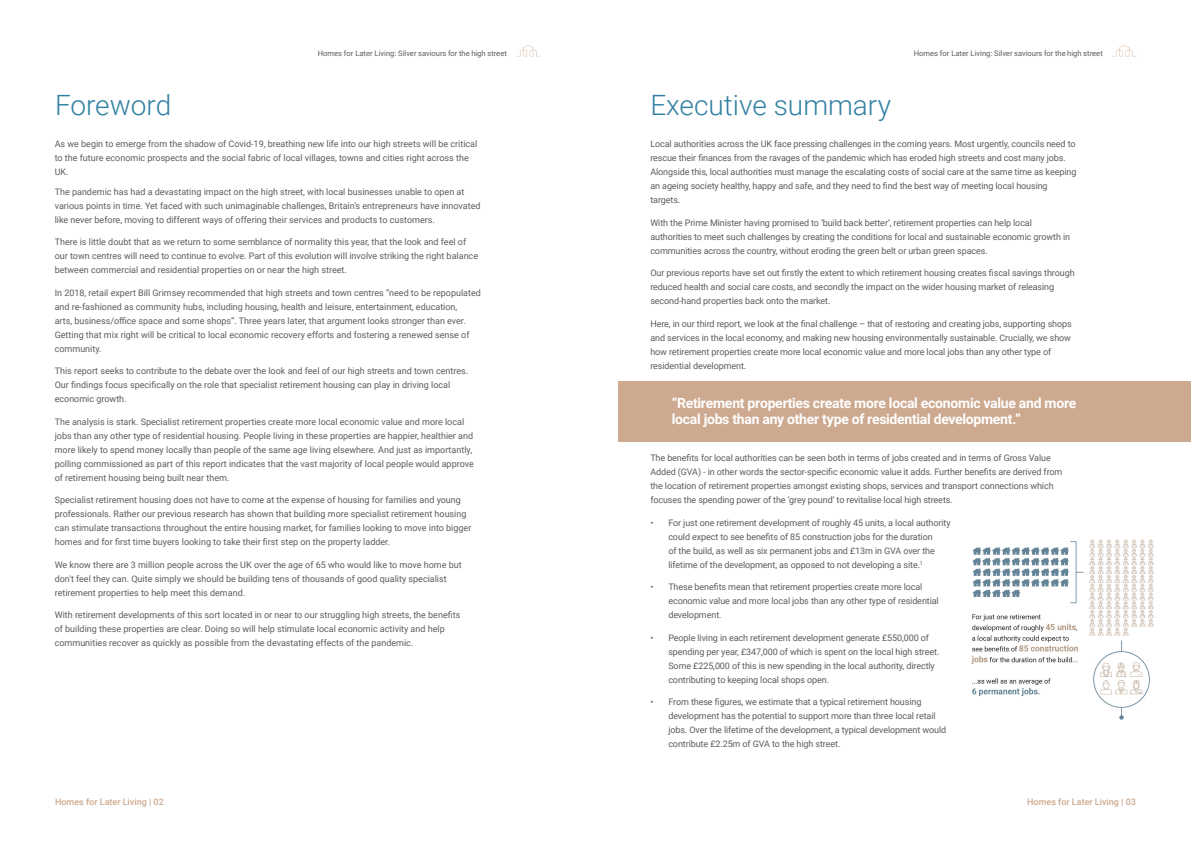
<style>
.page{position:relative;width:1191px;height:842px;background:#fff}
.page>*{position:absolute;margin:0;border:0;box-sizing:border-box;transform-origin:0 0}
.H3{font:300 28px "Roboto";color:#3180a2}
.H6{font:700 14px/16.8px "Roboto";letter-spacing:-.02em;color:#fff}
._9_Body_Text_Left{font:9px/14px "Roboto";letter-spacing:-.01em;color:#5f5b5b}
.H7{font:9px/14px "Roboto";color:#5f5b5b}
.t1{font:500 9px "Roboto";color:#cda98f}
.t2{font:7.6px "Roboto";color:#5f5b5b}
</style>
<div class="page">
<img style="left:516px;top:45px;width:25px;height:12px">
<img style="left:1112px;top:45px;width:25px;height:12px">
<div style="left:618px;top:381px;width:573px;height:60px;background:#cda98f"></div>
<img style="left:971px;top:539px;width:183px;height:181px">
<p class="t2" style="left:318px;top:48px;width:191px">Homes for Later Living: Silver saviours for the high street</p>
<p class="t2" style="left:913px;top:48px;width:191px">Homes for Later Living: Silver saviours for the high street</p>
<p class="H3" style="left:55px;top:86px;width:118px">Foreword</p>
<p class="H3" style="left:650px;top:86px;width:242px">Executive summary</p>
<p class="_9_Body_Text_Left" style="left:650px;top:137px;width:427px">Local authorities across the UK face pressing challenges in the coming years. Most urgently, councils need to rescue their finances from the ravages of the pandemic which has eroded high streets and cost many jobs.<br>Alongside this, local authorities must manage the escalating costs of social care at the same time as keeping an ageing society healthy, happy and safe, and they need to find the best way of meeting local housing targets.</p>
<p class="_9_Body_Text_Left" style="left:650px;top:215px;width:421px">With the Prime Minister having promised to ‘build back better’, retirement properties can help local authorities to meet such challenges by creating the conditions for local and sustainable economic growth in communities across the country, without eroding the green belt or urban green spaces.</p>
<p class="_9_Body_Text_Left" style="left:650px;top:266px;width:426px">Our previous reports have set out firstly the extent to which retirement housing creates fiscal savings through reduced health and social care costs, and secondly the impact on the wider housing market of releasing second-hand properties back onto the market.</p>
<p class="_9_Body_Text_Left" style="left:650px;top:316px;width:423px">Here, in our third report, we look at the final challenge – that of restoring and creating jobs, supporting shops and services in the local economy, and making new housing environmentally sustainable. Crucially, we show how retirement properties create more local economic value and more local jobs than any other type of residential development.</p>
<p class="H7" style="left:55px;top:137px;width:424px">As we begin to emerge from the shadow of Covid-19, breathing new life into our high streets will be critical to the future economic prospects and the social fabric of local villages, towns and cities right across the<br>UK.</p>
<p class="_9_Body_Text_Left" style="left:55px;top:184px;width:427px">The pandemic has had a devastating impact on the high street, with local businesses unable to open at various points in time. Yet faced with such unimaginable challenges, Britain’s entrepreneurs have innovated like never before, moving to different ways of offering their services and products to customers.</p>
<p class="_9_Body_Text_Left" style="left:55px;top:235px;width:425px">There is little doubt that as we return to some semblance of normality this year, that the look and feel of our town centres will need to continue to evolve. Part of this evolution will involve striking the right balance between commercial and residential properties on or near the high street.</p>
<p class="_9_Body_Text_Left" style="left:55px;top:285px;width:428px">In 2018, retail expert Bill Grimsey recommended that high streets and town centres “need to be repopulated and re-fashioned as community hubs, including housing, health and leisure, entertainment, education,<br>arts, business/office space and some shops”. Three years later, that argument looks stronger than ever.<br>Getting that mix right will be critical to local economic recovery efforts and fostering a renewed sense of community.</p>
<p class="_9_Body_Text_Left" style="left:55px;top:364px;width:415px">This report seeks to contribute to the debate over the look and feel of our high streets and town centres.<br>Our findings focus specifically on the role that specialist retirement housing can play in driving local economic growth.</p>
<p class="_9_Body_Text_Left" style="left:55px;top:414px;width:420px">The analysis is stark. Specialist retirement properties create more local economic value and more local jobs than any other type of residential housing. People living in these properties are happier, healthier and more likely to spend money locally than people of the same age living elsewhere. And just as importantly, polling commissioned as part of this report indicates that the vast majority of local people would approve of retirement housing being built near them.</p>
<p class="_9_Body_Text_Left" style="left:55px;top:493px;width:418px">Specialist retirement housing does not have to come at the expense of housing for families and young professionals. Rather our previous research has shown that building more specialist retirement housing can stimulate transactions throughout the entire housing market, for families looking to move into bigger homes and for first time buyers looking to take their first step on the property ladder.</p>
<p class="_9_Body_Text_Left" style="left:55px;top:557px;width:408px">We know there are 3 million people across the UK over the age of 65 who would like to move home but don't feel they can. Quite simply we should be building tens of thousands of good quality specialist retirement properties to help meet this demand.</p>
<p class="_9_Body_Text_Left" style="left:55px;top:608px;width:407px">With retirement developments of this sort located in or near to our struggling high streets, the benefits of building these properties are clear. Doing so will help stimulate local economic activity and help communities recover as quickly as possible from the devastating effects of the pandemic.</p>
<p class="H6" style="left:672px;top:394px;width:406px">“Retirement properties create more local economic value and more local jobs than any other type of residential development.”</p>
<p class="_9_Body_Text_Left" style="left:650px;top:451px;width:413px">The benefits for local authorities can be seen both in terms of jobs created and in terms of Gross Value Added (GVA) - in other words the sector-specific economic value it adds. Further benefits are derived from the location of retirement properties amongst existing shops, services and transport connections which focuses the spending power of the ‘grey pound’ to revitalise local high streets.</p>
<p class="_9_Body_Text_Left" style="left:668px;top:515px;width:284px;text-indent:-18px">• For just one retirement development of roughly 45 units, a local authority could expect to see benefits of 85 construction jobs for the duration<br>of the build, as well as six permanent jobs and £13m in GVA over the lifetime of the development, as opposed to not developing a site.<sup>1</sup></p>
<p class="_9_Body_Text_Left" style="left:668px;top:580px;width:272px;text-indent:-18px">• These benefits mean that retirement properties create more local economic value and more local jobs than any other type of residential development.</p>
<p class="_9_Body_Text_Left" style="left:668px;top:630px;width:272px;text-indent:-18px">• People living in each retirement development generate £550,000 of spending per year, £347,000 of which is spent on the local high street.<br>Some £225,000 of this is new spending in the local authority, directly contributing to keeping local shops open.</p>
<p class="_9_Body_Text_Left" style="left:668px;top:695px;width:279px;text-indent:-18px">• From these figures, we estimate that a typical retirement housing development has the potential to support more than three local retail jobs. Over the lifetime of the development, a typical development would contribute £2.25m of GVA to the high street.</p>
<p class="t1" style="left:55px;top:795px;width:110px">Homes for Later Living | 02</p>
<p class="t1" style="left:1027px;top:795px;width:110px">Homes for Later Living | 03</p>
</div>
